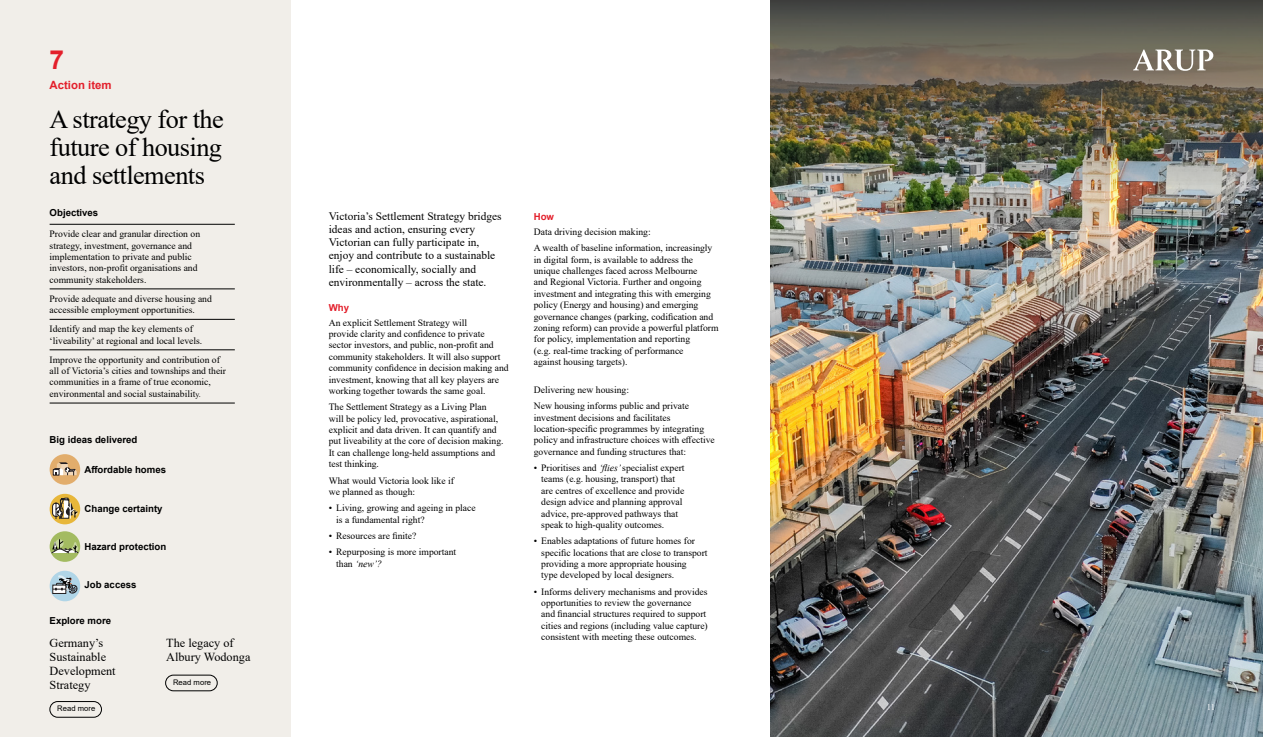
<style>
.page{position:relative;width:1263px;height:737px;background:#fff}
.page>*{position:absolute;margin:0;border:0;box-sizing:border-box;transform-origin:0 0}
.t1{font:26.25px/28px "Times New Roman";letter-spacing:-.02em;color:#000;text-align:justify}
.Small_section_title{font:700 26.25px "Arial";color:#e31f2b}
.t2{font:12.25px/14px "Times New Roman";color:#000}
.t3{font:11.38px/13.1px "Times New Roman";color:#000}
.Small_section_title-2{font:700 11.38px "Arial";color:#e31f2b}
.Body_copy{font:9.62px/11.4px "Times New Roman";color:#000}
.Caption_supporting_copy{font:9.62px/11.4px "Times New Roman";color:#000}
.Caption_supporting_copy-2{font:700 9.62px "Arial";color:#000}
.Small_section_title-3{font:700 9.62px "Arial";color:#000}
.Heading_1{font:700 9.62px "Arial";color:#e31f2b}
.Page_number{font:8.75px "Times New Roman";color:#fff}
.call_to_action_25pt{font:7.7px "Arial";letter-spacing:.01em;color:#000}
.s1{font-size:7.88px}
.s2{font-style:italic}
</style>
<div class="page">
<img style="left:770px;top:187px;width:492px;height:550px">
<div style="left:0;top:0;width:290px;height:737px;background:#f1eee9"></div>
<hr style="left:50px;top:224px;width:185px;height:1px;background:#000">
<hr style="left:50px;top:288px;width:185px;height:1px;background:#000">
<hr style="left:50px;top:319px;width:185px;height:1px;background:#000">
<hr style="left:50px;top:349px;width:185px;height:1px;background:#000">
<hr style="left:50px;top:403px;width:185px;height:1px;background:#000">
<div style="left:50px;top:701px;width:52px;height:16px;border:1px solid #000;border-radius:8px"></div>
<div style="left:165px;top:675px;width:52px;height:16px;border:1px solid #000;border-radius:8px"></div>
<div style="left:50px;top:454px;width:30px;height:31px;background:#e2ad6c;border-radius:50%"></div>
<svg style="left:53px;top:462px;width:24px;height:13px"></svg>
<div style="left:50px;top:494px;width:30px;height:30px;background:#e8b73a;border-radius:50%"></div>
<svg style="left:52px;top:498px;width:26px;height:21px"></svg>
<div style="left:50px;top:531px;width:30px;height:31px;background:#a3bb61;border-radius:50%"></div>
<svg style="left:51px;top:539px;width:28px;height:14px"></svg>
<svg style="left:50px;top:570px;width:30px;height:31px"></svg>
<svg style="left:53px;top:575px;width:24px;height:18px"></svg>
<img style="left:770px;top:0;width:492px;height:187px">
<svg style="left:1133px;top:50px;width:80px;height:21px"></svg>
<p class="Small_section_title" style="left:50px;top:41px;width:16px">7</p>
<p class="Small_section_title-2" style="left:50px;top:77px;width:63px">Action item</p>
<p class="t1" style="left:50px;top:104px;width:176px">A strategy for the future of housing and settlements</p>
<p class="Small_section_title-3" style="left:50px;top:206px;width:50px">Objectives</p>
<p class="Body_copy" style="left:50px;top:228px;width:152px">Provide clear and granular direction on strategy, investment, governance and implementation to private and public investors, non-profit organisations and community stakeholders.</p>
<p class="Body_copy" style="left:50px;top:292px;width:164px">Provide adequate and diverse housing and accessible employment opportunities.</p>
<p class="Caption_supporting_copy" style="left:50px;top:323px;width:154px">Identify and map the key elements of ‘liveability’ at regional and local levels.</p>
<p class="Caption_supporting_copy" style="left:50px;top:353px;width:178px">Improve the opportunity and contribution of all of Victoria’s cities and townships and their communities in a frame of true economic, environmental and social sustainabilit<span class="s1">y.</span></p>
<p class="Small_section_title-3" style="left:50px;top:433px;width:89px">Big ideas delivered</p>
<p class="Caption_supporting_copy-2" style="left:84px;top:462px;width:83px">Affordable homes</p>
<p class="Caption_supporting_copy-2" style="left:84px;top:502px;width:80px">Change certainty</p>
<p class="Caption_supporting_copy-2" style="left:84px;top:539px;width:83px">Hazard protection</p>
<p class="Caption_supporting_copy-2" style="left:84px;top:578px;width:53px">Job access</p>
<p class="Small_section_title-3" style="left:50px;top:614px;width:63px">Explore more</p>
<p class="t2" style="left:50px;top:635px;width:68px">Germany’s<br>Sustainable<br>Development<br>Strategy</p>
<p class="t2" style="left:166px;top:635px;width:86px">The legacy of<br>Albury Wodonga</p>
<p class="call_to_action_25pt" style="left:173px;top:677px;width:40px">Read more</p>
<p class="call_to_action_25pt" style="left:57px;top:703px;width:40px">Read more</p>
<p class="t3" style="left:329px;top:209px;width:174px">Victoria’s Settlement Strategy bridges ideas and action, ensuring every Victorian can fully participate in, enjoy and contribute to a sustainable life – economically, socially and environmentally – across the state.</p>
<p class="Heading_1" style="left:329px;top:300px;width:22px">Why</p>
<p class="Body_copy" style="left:329px;top:316px;width:181px">An explicit Settlement Strategy will<br>provide clarity and confidence to private sector investors, and public, non-profit and community stakeholders. It will also support community confidence in decision making and investment, knowing that all key players are working together towards the same goal.</p>
<p class="Body_copy" style="left:329px;top:401px;width:176px">The Settlement Strategy as a Living Plan will be policy led, provocative, aspirational, explicit and data driven. It can quantify and put liveability at the core of decision making.<br>It can challenge long-held assumptions and test thinking.</p>
<p class="Body_copy" style="left:329px;top:474px;width:127px">What would Victoria look like if we planned as though:</p>
<p class="Body_copy" style="left:336px;top:502px;width:141px;text-indent:-7px">• Living, growing and ageing in place is a fundamental right?</p>
<p class="Body_copy" style="left:329px;top:530px;width:89px">• Resources are finite?</p>
<p class="Body_copy" style="left:336px;top:546px;width:122px;text-indent:-7px">• Repurposing is more important than <span class="s2">‘new’?</span></p>
<p class="Heading_1" style="left:534px;top:210px;width:22px">How</p>
<p class="Body_copy" style="left:534px;top:226px;width:118px">Data driving decision making:</p>
<p class="Body_copy" style="left:534px;top:242px;width:186px">A wealth of baseline information, increasingly in digital form, is available to address the unique challenges faced across Melbourne<br>and Regional Victoria. Further and ongoing investment and integrating this with emerging policy (Energy and housing) and emerging governance changes (parking, codification and zoning reform) can provide a powerful platform for policy, implementation and reporting<br>(e.g. real-time tracking of performance<br>against housing targets).</p>
<p class="Body_copy" style="left:534px;top:383px;width:97px">Delivering new housing:</p>
<p class="Body_copy" style="left:534px;top:400px;width:182px">New housing informs public and private investment decisions and facilitates location-specific programmes by integrating policy and infrastructure choices with effective governance and funding structures that:</p>
<p class="Body_copy" style="left:541px;top:462px;width:145px;text-indent:-7px">• Prioritises and <span class="s2">‘flies’</span> specialist expert teams (e.g. housing, transport) that are centres of excellence and provide design advice and planning approval advice, pre-approved pathways that speak to high-quality outcomes.</p>
<p class="Body_copy" style="left:541px;top:535px;width:168px;text-indent:-7px">• Enables adaptations of future homes for specific locations that are close to transport providing a more appropriate housing<br>type developed by local designers.</p>
<p class="Body_copy" style="left:541px;top:585px;width:168px;text-indent:-7px">• Informs delivery mechanisms and provides opportunities to review the governance<br>and financial structures required to support cities and regions (including value capture) consistent with meeting these outcomes.</p>
<p class="Page_number" style="left:1206px;top:701px;width:10px">11</p>
</div>
